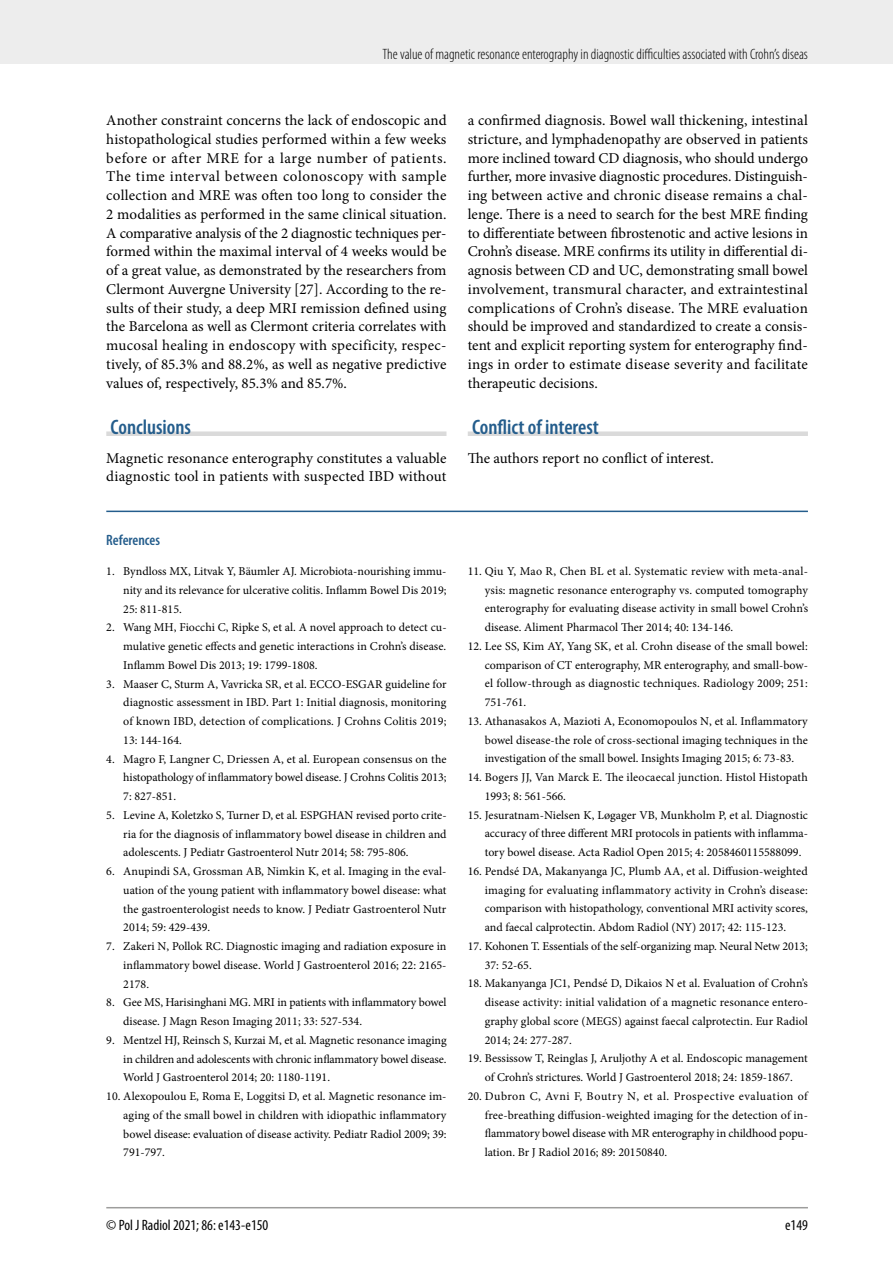
<style>
.page{position:relative;width:893px;height:1263px;background:#fff}
.page>*{position:absolute;margin:0;border:0;box-sizing:border-box;transform-origin:0 0}
.t1{font:600 condensed 21px "Myriad Pro";color:#245d8c}
.t2{font:15px/18.8px "Minion Pro";letter-spacing:.005em;color:#000;text-align:justify}
.t3{font:300 condensed 15px "Myriad Pro";color:#000}
.t4{font:condensed 15px "Myriad Pro";color:#000}
.t5{font:600 condensed 15px "Myriad Pro";color:#245d8c}
.t6{font:12px/18.8px "Minion Pro";color:#000;text-align:justify}
</style>
<div class="page">
<div style="left:0;top:0;width:893px;height:64px;background:#ededed"></div>
<hr style="left:106px;top:1207px;width:702px;height:1px;background:#9d9d9c">
<div style="left:106px;top:431px;width:340px;height:5px;background:#dadada"></div>
<div style="left:468px;top:431px;width:340px;height:5px;background:#dadada"></div>
<hr style="left:106px;top:511px;width:702px;height:1px;background:#245d8c">
<p class="t3" style="left:382px;top:45px;width:427px">The value of magnetic resonance enterography in diagnostic difficulties associated with Crohn’s diseas</p>
<p class="t2" style="left:106px;top:111px;width:342px">Another constraint concerns the lack of endoscopic and histopathological studies performed within a few weeks before or after MRE for a large number of patients.<br>The time interval between colonoscopy with sample collection and MRE was often too long to consider the 2 modalities as performed in the same clinical situation.<br>A comparative analysis of the 2 diagnostic techniques per&shy;formed within the maximal interval of 4 weeks would be of a great value, as demonstrated by the researchers from Clermont Auvergne University [27]. According to the re&shy;sults of their study, a deep MRI remission defined using the Barcelona as well as Clermont criteria correlates with mucosal healing in endoscopy with specificity, respec&shy;tively, of 85.3% and 88.2%, as well as negative predictive values of, respectively, 85.3% and 85.7%.</p>
<h1 class="t1" style="left:111px;top:414px;width:82px">Conclusions</h1>
<p class="t2" style="left:106px;top:448px;width:342px">Magnetic resonance enterography constitutes a valuable diagnostic tool in patients with suspected IBD without</p>
<p class="t5" style="left:106px;top:531px;width:55px">References</p>
<p class="t6" style="left:123px;top:562px;width:325px;text-indent:-17px">1. Byndloss MX, Litvak Y, Bäumler AJ. Microbiota-nourishing immu&shy;nity and its relevance for ulcerative colitis. Inflamm Bowel Dis 2019; 25: 811-815.</p>
<p class="t6" style="left:123px;top:618px;width:325px;text-indent:-17px">2. Wang MH, Fiocchi C, Ripke S, et al. A novel approach to detect cu&shy;mulative genetic effects and genetic interactions in Crohn’s disease.<br>Inflamm Bowel Dis 2013; 19: 1799-1808.</p>
<p class="t6" style="left:123px;top:674px;width:325px;text-indent:-17px">3. Maaser C, Sturm A, Vavricka SR, et al. ECCO-ESGAR guideline for diagnostic assessment in IBD. Part 1: Initial diagnosis, monitoring of known IBD, detection of complications. J Crohns Colitis 2019; 13: 144-164.</p>
<p class="t6" style="left:123px;top:749px;width:325px;text-indent:-17px">4. Magro F, Langner C, Driessen A, et al. European consensus on the histopathology of inflammatory bowel disease. J Crohns Colitis 2013; 7: 827-851.</p>
<p class="t6" style="left:123px;top:806px;width:325px;text-indent:-17px">5. Levine A, Koletzko S, Turner D, et al. ESPGHAN revised porto crite&shy;ria for the diagnosis of inflammatory bowel disease in children and adolescents. J Pediatr Gastroenterol Nutr 2014; 58: 795-806.</p>
<p class="t6" style="left:123px;top:862px;width:325px;text-indent:-17px">6. Anupindi SA, Grossman AB, Nimkin K, et al. Imaging in the eval&shy;uation of the young patient with inflammatory bowel disease: what the gastroenterologist needs to know. J Pediatr Gastroenterol Nutr 2014; 59: 429-439.</p>
<p class="t6" style="left:123px;top:937px;width:325px;text-indent:-17px">7. Zakeri N, Pollok RC. Diagnostic imaging and radiation exposure in inflammatory bowel disease. World J Gastroenterol 2016; 22: 2165- 2178.</p>
<p class="t6" style="left:123px;top:993px;width:325px;text-indent:-17px">8. Gee MS, Harisinghani MG. MRI in patients with inflammatory bowel disease. J Magn Reson Imaging 2011; 33: 527-534.</p>
<p class="t6" style="left:123px;top:1031px;width:325px;text-indent:-17px">9. Mentzel HJ, Reinsch S, Kurzai M, et al. Magnetic resonance imaging in children and adolescents with chronic inflammatory bowel disease.<br>World J Gastroenterol 2014; 20: 1180-1191.</p>
<p class="t6" style="left:123px;top:1087px;width:325px;text-indent:-17px">10. Alexopoulou E, Roma E, Loggitsi D, et al. Magnetic resonance im&shy;aging of the small bowel in children with idiopathic inflammatory bowel disease: evaluation of disease activity. Pediatr Radiol 2009; 39:<br>791-797.</p>
<p class="t2" style="left:468px;top:111px;width:342px">a confirmed diagnosis. Bowel wall thickening, intestinal stricture, and lymphadenopathy are observed in patients more inclined toward CD diagnosis, who should undergo further, more invasive diagnostic procedures. Distinguish&shy;ing between active and chronic disease remains a chal&shy;lenge. There is a need to search for the best MRE finding to differentiate between fibrostenotic and active lesions in Crohn’s disease. MRE confirms its utility in differential di&shy;agnosis between CD and UC, demonstrating small bowel involvement, transmural character, and extraintestinal complications of Crohn’s disease. The MRE evaluation should be improved and standardized to create a consis&shy;tent and explicit reporting system for enterography find&shy;ings in order to estimate disease severity and facilitate therapeutic decisions.</p>
<h1 class="t1" style="left:472px;top:414px;width:128px">Conflict of interest</h1>
<p class="t2" style="left:468px;top:448px;width:248px">The authors report no conflict of interest.</p>
<p class="t6" style="left:485px;top:562px;width:325px;text-indent:-17px">11. Qiu Y, Mao R, Chen BL et al. Systematic review with meta-anal&shy;ysis: magnetic resonance enterography vs. computed tomography enterography for evaluating disease activity in small bowel Crohn’s disease. Aliment Pharmacol Ther 2014; 40: 134-146.</p>
<p class="t6" style="left:485px;top:637px;width:325px;text-indent:-17px">12. Lee SS, Kim AY, Yang SK, et al. Crohn disease of the small bowel: comparison of CT enterography, MR enterography, and small-bow&shy;el follow-through as diagnostic techniques. Radiology 2009; 251:<br>751-761.</p>
<p class="t6" style="left:485px;top:712px;width:325px;text-indent:-17px">13. Athanasakos A, Mazioti A, Economopoulos N, et al. Inflammatory bowel disease-the role of cross-sectional imaging techniques in the investigation of the small bowel. Insights Imaging 2015; 6: 73-83.</p>
<p class="t6" style="left:485px;top:768px;width:325px;text-indent:-17px">14. Bogers JJ, Van Marck E. The ileocaecal junction. Histol Histopath<br>1993; 8: 561-566.</p>
<p class="t6" style="left:485px;top:805px;width:325px;text-indent:-17px">15. Jesuratnam-Nielsen K, Løgager VB, Munkholm P, et al. Diagnostic accuracy of three different MRI protocols in patients with inflamma&shy;tory bowel disease. Acta Radiol Open 2015; 4: 2058460115588099.</p>
<p class="t6" style="left:485px;top:862px;width:325px;text-indent:-17px">16. Pendsé DA, Makanyanga JC, Plumb AA, et al. Diffusion-weighted imaging for evaluating inflammatory activity in Crohn’s disease: comparison with histopathology, conventional MRI activity scores, and faecal calprotectin. Abdom Radiol (NY) 2017; 42: 115-123.</p>
<p class="t6" style="left:485px;top:937px;width:325px;text-indent:-17px">17. Kohonen T. Essentials of the self-organizing map. Neural Netw 2013;<br>37: 52‐65.</p>
<p class="t6" style="left:485px;top:974px;width:325px;text-indent:-17px">18. Makanyanga JC1, Pendsé D, Dikaios N et al. Evaluation of Crohn’s disease activity: initial validation of a magnetic resonance entero&shy;graphy global score (MEGS) against faecal calprotectin. Eur Radiol 2014; 24: 277-287.</p>
<p class="t6" style="left:468px;top:1049px;width:342px;text-align:center">19. Bessissow T, Reinglas J, Aruljothy A et al. Endoscopic management of Crohn’s strictures. World J Gastroenterol 2018; 24: 1859-1867.</p>
<p class="t6" style="left:485px;top:1087px;width:325px;text-indent:-17px">20. Dubron C, Avni F, Boutry N, et al. Prospective evaluation of free-breathing diffusion-weighted imaging for the detection of in&shy;flammatory bowel disease with MR enterography in childhood popu&shy;lation. Br J Radiol 2016; 89: 20150840.</p>
<p class="t4" style="left:106px;top:1216px;width:164px">© Pol J Radiol 2021; 86: e143-e150</p>
<p class="t4" style="left:785px;top:1216px;width:24px">e149</p>
</div>
